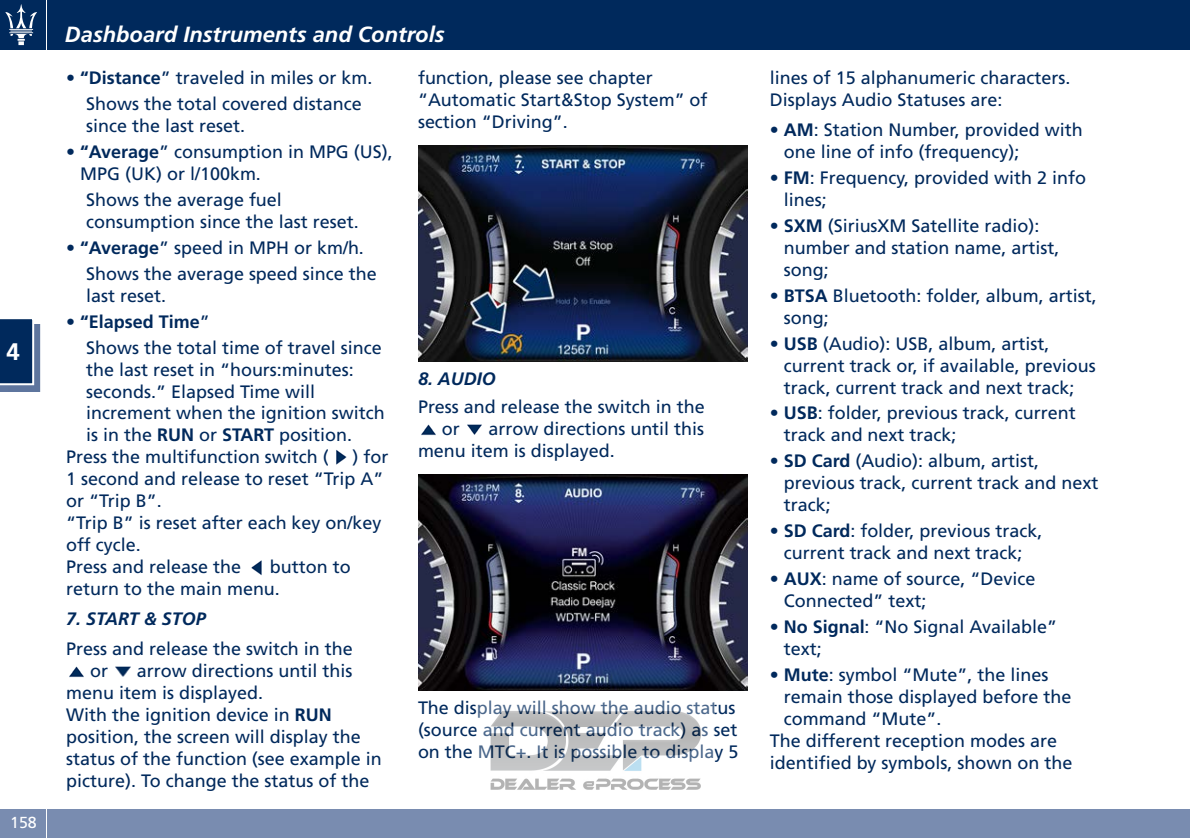
<style>
.page{position:relative;width:1190px;height:838px;background:#fff}
.page>*{position:absolute;margin:0;border:0;box-sizing:border-box;transform-origin:0 0}
.t1{font:700 24px "Frutiger LT Std";color:#fff}
.t2{font:italic 700 22px "Frutiger LT Std";color:#fff}
.t3{font:18px/22px "Frutiger LT Std";color:#00295c}
.t4{font:italic 700 18px "Frutiger LT Std";color:#00295c}
.t5{font:16px "Frutiger LT Std";color:#fff}
.s1{font-weight:700}
</style>
<div class="page">
<div style="left:0;top:0;width:1189px;height:50px;background:#00295c"></div>
<div style="left:0;top:809px;width:1189px;height:29px;background:#798cb0"></div>
<hr style="left:0;top:324px;width:4px;height:68px;background:#5f769f">
<hr style="left:4px;top:324px;width:4px;height:68px;background:#5f769f">
<hr style="left:8px;top:324px;width:4px;height:68px;background:#5e759e">
<hr style="left:12px;top:324px;width:4px;height:68px;background:#5e759e">
<hr style="left:16px;top:324px;width:4px;height:68px;background:#5e759e">
<hr style="left:20px;top:324px;width:4px;height:68px;background:#5e759e">
<hr style="left:24px;top:324px;width:4px;height:68px;background:#5e759e">
<hr style="left:28px;top:324px;width:4px;height:68px;background:#5e759e">
<hr style="left:32px;top:324px;width:4px;height:68px;background:#5e759e">
<hr style="left:36px;top:324px;width:4px;height:68px;background:#5e759d">
<svg style="left:0;top:319px;width:35px;height:67px"></svg>
<img style="left:336px;top:450px;width:11px;height:15px">
<img style="left:251px;top:560px;width:11px;height:16px">
<img style="left:69px;top:666px;width:15px;height:12px">
<img style="left:115px;top:666px;width:16px;height:11px">
<img style="left:421px;top:424px;width:15px;height:12px">
<img style="left:467px;top:424px;width:15px;height:11px">
<img style="left:418px;top:146px;width:329px;height:215px">
<img style="left:418px;top:475px;width:329px;height:215px">
<hr style="left:46px;top:0;width:1px;height:54px;background:#fff">
<hr style="left:46px;top:800px;width:1px;height:38px;background:#fff">
<svg style="left:5px;top:4px;width:32px;height:41px"></svg>
<img style="left:490px;top:711px;width:211px;height:79px">
<h1 class="t1" style="left:7px;top:342px;width:15px">4</h1>
<p class="t5" style="left:10px;top:816px;width:28px">158</p>
<p class="t2" style="left:65px;top:26px;width:381px">Dashboard Instruments and Controls</p>
<p class="t3" style="left:66px;top:67px;width:308px;line-height:26px;text-align:center">• <span class="s1">“Distance</span>” traveled in miles or km.<br>Shows the total covered distance</p>
<p class="t3" style="left:86px;top:116px;width:160px">since the last reset.</p>
<p class="t3" style="left:80px;top:142px;width:314px;text-indent:-14px">• <span class="s1">“Average</span>” consumption in MPG (US),<br>MPG (UK) or l/100km.</p>
<p class="t3" style="left:86px;top:190px;width:274px">Shows the average fuel consumption since the last reset.</p>
<p class="t3" style="left:86px;top:236px;width:292px;line-height:26px;text-indent:-20px">• <span class="s1">“Average</span>” speed in MPH or km/h.<br>Shows the average speed since the</p>
<p class="t3" style="left:86px;top:286px;width:81px">last reset.</p>
<p class="t3" style="left:86px;top:310px;width:297px;line-height:26px;text-indent:-20px">• <span class="s1">“Elapsed Time</span>”<br>Shows the total time of travel since</p>
<p class="t3" style="left:86px;top:360px;width:269px">the last reset in “hours:minutes:</p>
<p class="t3" style="left:86px;top:382px;width:230px">seconds.” Elapsed Time will</p>
<p class="t3" style="left:86px;top:404px;width:300px">increment when the ignition switch</p>
<p class="t3" style="left:86px;top:426px;width:267px">is in the <span class="s1">RUN</span> or <span class="s1">START</span> position.</p>
<p class="t3" style="left:66px;top:448px;width:264px">Press the multifunction switch (</p>
<p class="t3" style="left:66px;top:448px;width:324px;text-indent:286px">) for<br>1 second and release to reset “Trip A” or “Trip B”.<br>“Trip B” is reset after each key on/key off cycle.<br>Press and release the</p>
<p class="t3" style="left:66px;top:557px;width:286px;text-indent:203px">button to return to the main menu.</p>
<p class="t4" style="left:66px;top:612px;width:141px">7. START &amp; STOP</p>
<p class="t3" style="left:90px;top:639px;width:264px;text-indent:-24px">Press and release the switch in the or</p>
<p class="t3" style="left:66px;top:661px;width:317px;text-indent:70px">arrow directions until this menu item is displayed.<br>With the ignition device in <span class="s1">RUN </span>position, the screen will display the status of the function (see example in picture). To change the status of the</p>
<p class="t3" style="left:418px;top:69px;width:291px">function, please see chapter “Automatic Start&amp;Stop System” of section “Driving”.</p>
<p class="t4" style="left:418px;top:372px;width:79px">8. AUDIO</p>
<p class="t3" style="left:441px;top:398px;width:264px;text-indent:-24px">Press and release the switch in the or</p>
<p class="t3" style="left:418px;top:419px;width:288px;text-indent:70px">arrow directions until this menu item is displayed.</p>
<p class="t3" style="left:418px;top:699px;width:322px">The display will show the audio status (source and current audio track) as set on the MTC+. It is possible to display 5</p>
<p class="t3" style="left:769px;top:69px;width:302px">lines of 15 alphanumeric characters.<br>Displays Audio Statuses are:</p>
<p class="t3" style="left:783px;top:120px;width:300px;text-indent:-14px">• <span class="s1">AM</span>: Station Number, provided with one line of info (frequency);</p>
<p class="t3" style="left:783px;top:168px;width:304px;text-indent:-14px">• <span class="s1">FM</span>: Frequency, provided with 2 info lines;</p>
<p class="t3" style="left:783px;top:216px;width:277px;text-indent:-14px">• <span class="s1">SXM</span> (SiriusXM Satellite radio): number and station name, artist, song;</p>
<p class="t3" style="left:783px;top:286px;width:314px;text-indent:-14px">• <span class="s1">BTSA</span> Bluetooth: folder, album, artist, song;</p>
<p class="t3" style="left:783px;top:334px;width:313px;text-indent:-14px">• <span class="s1">USB</span> (Audio): USB, album, artist, current track or, if available, previous track, current track and next track;</p>
<p class="t3" style="left:783px;top:404px;width:293px;text-indent:-14px">• <span class="s1">USB</span>: folder, previous track, current track and next track;</p>
<p class="t3" style="left:783px;top:452px;width:316px;text-indent:-14px">• <span class="s1">SD Card</span> (Audio): album, artist, previous track, current track and next track;</p>
<p class="t3" style="left:769px;top:521px;width:274px;text-align:center">• <span class="s1">SD Card</span>: folder, previous track, current track and next track;</p>
<p class="t3" style="left:783px;top:569px;width:253px;text-indent:-14px">• <span class="s1">AUX</span>: name of source, “Device<br>Connected” text;</p>
<p class="t3" style="left:783px;top:617px;width:275px;text-indent:-14px">• <span class="s1">No Signal</span>: “No Signal Available” text;</p>
<p class="t3" style="left:769px;top:665px;width:280px">• <span class="s1">Mute</span>: symbol “Mute”, the lines</p>
<p class="t3" style="left:783px;top:687px;width:289px">remain those displayed before the</p>
<p class="t3" style="left:783px;top:709px;width:159px">command “Mute”.</p>
<p class="t3" style="left:769px;top:731px;width:289px">The different reception modes are</p>
<p class="t3" style="left:769px;top:753px;width:304px">identified by symbols, shown on the</p>
</div>
